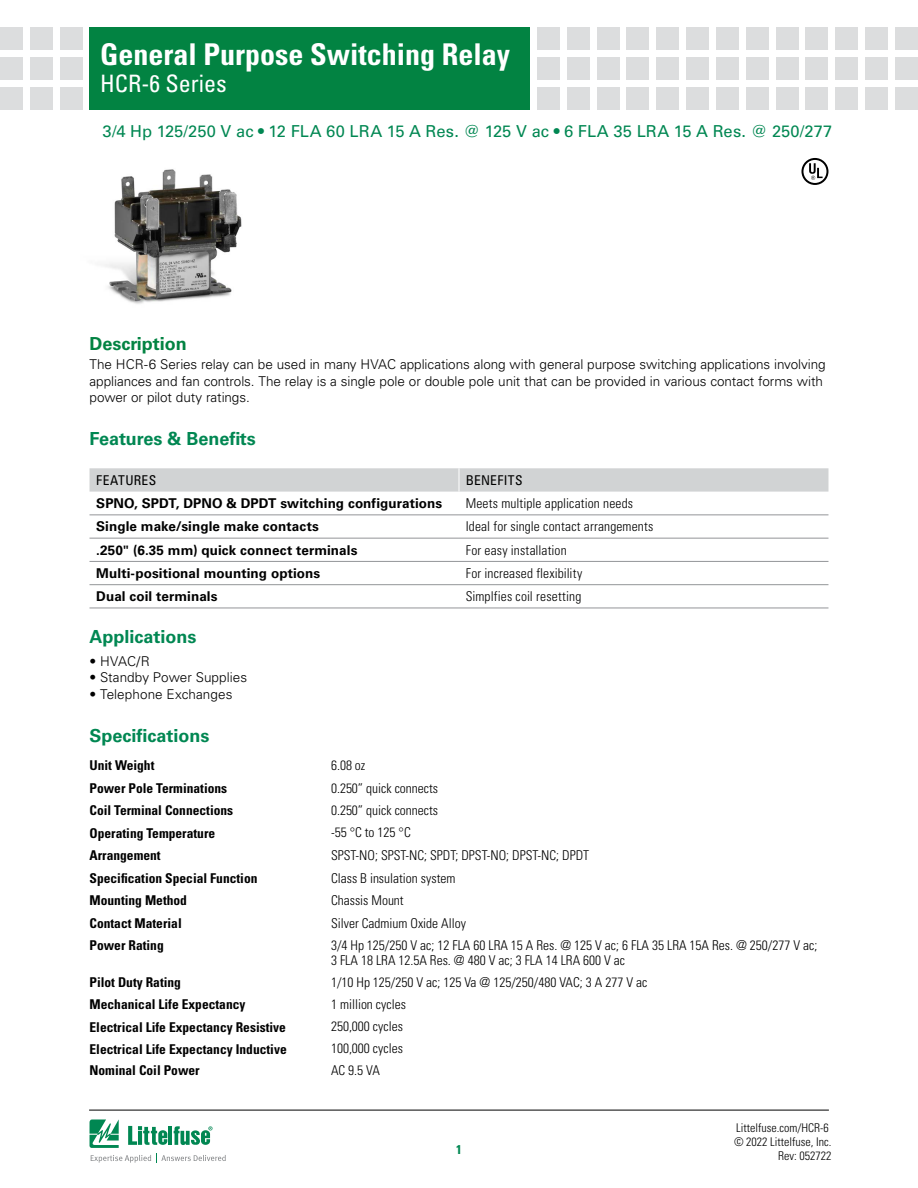
<style>
.page{position:relative;width:918px;height:1188px;background:#fff}
.page>*{position:absolute;margin:0;border:0;box-sizing:border-box;transform-origin:0 0}
.t1{font:700 condensed 30px "Univers LT Std";color:#fff}
.t2{font:condensed 24px "Univers LT Std";color:#fff}
.FACTS_HEAD{font:700 18px "Univers LT Std";color:#008752}
.Green_Subheads{font:700 18px "Univers LT Std";color:#028342}
.PRODUCT_SUBHEAD{font:16.5px "Univers LT Std";letter-spacing:.005em;color:#008752}
.Spec_Value_column{font:300 condensed 13.5px/22px "Univers LT Std";color:#000}
.Spec_Heading_column{font:700 condensed 13.5px "Univers LT Std";color:#000}
.Body_1{font:300 13.5px/16.5px "Univers LT Std";letter-spacing:-.005em;color:#000}
.Feature_column_text{font:700 13.5px "Univers LT Std";letter-spacing:.005em;color:#000}
.Benefit_column_text{font:300 condensed 13.5px "Univers LT Std";letter-spacing:.01em;color:#000}
.Body_text_bullets{font:300 13.5px "Univers LT Std";letter-spacing:.005em;color:#000}
.F___B_header_text{font:condensed 13.5px "Univers LT Std";letter-spacing:.025em;color:#000}
.t3{font:700 condensed 12.75px "Univers LT Std";color:#008752}
.t4{font:300 condensed 12px/14px "Univers LT Std";color:#000;text-align:right}
</style>
<div class="page">
<hr style="left:89px;top:1110px;width:740px;height:1px;background:#000">
<div style="left:90px;top:27px;width:440px;height:82px;background:#028342"></div>
<div style="left:60px;top:27px;width:23px;height:23px;background:#dcddde"></div>
<div style="left:60px;top:57px;width:23px;height:23px;background:#dcddde"></div>
<div style="left:60px;top:87px;width:23px;height:22px;background:#dcddde"></div>
<div style="left:30px;top:27px;width:23px;height:23px;background:#dcddde"></div>
<div style="left:30px;top:57px;width:23px;height:23px;background:#dcddde"></div>
<div style="left:30px;top:87px;width:23px;height:22px;background:#dcddde"></div>
<div style="left:0;top:27px;width:23px;height:23px;background:#dcddde"></div>
<div style="left:0;top:57px;width:23px;height:23px;background:#dcddde"></div>
<div style="left:0;top:87px;width:23px;height:22px;background:#dcddde"></div>
<div style="left:537px;top:27px;width:23px;height:23px;background:#dcddde"></div>
<div style="left:537px;top:57px;width:23px;height:23px;background:#dcddde"></div>
<div style="left:537px;top:87px;width:23px;height:22px;background:#dcddde"></div>
<div style="left:567px;top:27px;width:23px;height:23px;background:#dcddde"></div>
<div style="left:567px;top:57px;width:23px;height:23px;background:#dcddde"></div>
<div style="left:567px;top:87px;width:23px;height:22px;background:#dcddde"></div>
<div style="left:597px;top:27px;width:23px;height:23px;background:#dcddde"></div>
<div style="left:597px;top:57px;width:23px;height:23px;background:#dcddde"></div>
<div style="left:597px;top:87px;width:23px;height:22px;background:#dcddde"></div>
<div style="left:627px;top:27px;width:22px;height:23px;background:#dcddde"></div>
<div style="left:627px;top:57px;width:22px;height:23px;background:#dcddde"></div>
<div style="left:627px;top:87px;width:22px;height:22px;background:#dcddde"></div>
<div style="left:656px;top:27px;width:23px;height:23px;background:#dcddde"></div>
<div style="left:656px;top:57px;width:23px;height:23px;background:#dcddde"></div>
<div style="left:656px;top:87px;width:23px;height:22px;background:#dcddde"></div>
<div style="left:686px;top:27px;width:23px;height:23px;background:#dcddde"></div>
<div style="left:686px;top:57px;width:23px;height:23px;background:#dcddde"></div>
<div style="left:686px;top:87px;width:23px;height:22px;background:#dcddde"></div>
<div style="left:716px;top:27px;width:23px;height:23px;background:#dcddde"></div>
<div style="left:716px;top:57px;width:23px;height:23px;background:#dcddde"></div>
<div style="left:716px;top:87px;width:23px;height:22px;background:#dcddde"></div>
<div style="left:746px;top:27px;width:23px;height:23px;background:#dcddde"></div>
<div style="left:746px;top:57px;width:23px;height:23px;background:#dcddde"></div>
<div style="left:746px;top:87px;width:23px;height:22px;background:#dcddde"></div>
<div style="left:805px;top:27px;width:23px;height:23px;background:#dcddde"></div>
<div style="left:805px;top:57px;width:23px;height:23px;background:#dcddde"></div>
<div style="left:805px;top:87px;width:23px;height:22px;background:#dcddde"></div>
<div style="left:776px;top:27px;width:22px;height:23px;background:#dcddde"></div>
<div style="left:776px;top:57px;width:22px;height:23px;background:#dcddde"></div>
<div style="left:776px;top:87px;width:22px;height:22px;background:#dcddde"></div>
<div style="left:835px;top:27px;width:23px;height:23px;background:#dcddde"></div>
<div style="left:835px;top:57px;width:23px;height:23px;background:#dcddde"></div>
<div style="left:835px;top:87px;width:23px;height:22px;background:#dcddde"></div>
<div style="left:865px;top:27px;width:23px;height:23px;background:#dcddde"></div>
<div style="left:865px;top:57px;width:23px;height:23px;background:#dcddde"></div>
<div style="left:865px;top:87px;width:23px;height:22px;background:#dcddde"></div>
<div style="left:895px;top:27px;width:23px;height:23px;background:#dcddde"></div>
<div style="left:895px;top:57px;width:23px;height:23px;background:#dcddde"></div>
<div style="left:895px;top:87px;width:23px;height:22px;background:#dcddde"></div>
<svg style="left:90px;top:1119px;width:136px;height:44px"></svg>
<img style="left:104px;top:169px;width:138px;height:135px">
<svg style="left:90px;top:468px;width:738px;height:24px;background:#d2d4d5"></svg>
<hr style="left:90px;top:514px;width:369px;height:1px;background:#939598">
<hr style="left:459px;top:514px;width:369px;height:1px;background:#939598">
<hr style="left:90px;top:538px;width:369px;height:1px;background:#939598">
<hr style="left:459px;top:538px;width:369px;height:1px;background:#939598">
<hr style="left:90px;top:561px;width:369px;height:1px;background:#939598">
<hr style="left:459px;top:561px;width:369px;height:1px;background:#939598">
<hr style="left:90px;top:584px;width:369px;height:1px;background:#939598">
<hr style="left:459px;top:584px;width:369px;height:1px;background:#939598">
<hr style="left:90px;top:608px;width:369px;height:1px;background:#939598">
<hr style="left:459px;top:608px;width:369px;height:1px;background:#939598">
<div style="left:801px;top:158px;width:27px;height:27px;border:2px solid #000;border-radius:50%"></div>
<svg style="left:809px;top:163px;width:14px;height:17px"></svg>
<h1 class="t1" style="left:100px;top:36px;width:412px">General Purpose Switching Relay</h1>
<h2 class="t2" style="left:100px;top:68px;width:128px">HCR-6 Series</h2>
<p class="PRODUCT_SUBHEAD" style="left:103px;top:122px;width:731px">3/4 Hp 125/250 V ac • 12 FLA 60 LRA 15 A Res. @ 125 V ac • 6 FLA 35 LRA 15 A Res. @ 250/277</p>
<p class="Green_Subheads" style="left:90px;top:333px;width:99px">Description</p>
<p class="Body_1" style="left:90px;top:356px;width:738px">The HCR-6 Series relay can be used in many HVAC applications along with general purpose switching applications involving appliances and fan controls. The relay is a single pole or double pole unit that can be provided in various contact forms with power or pilot duty ratings.</p>
<p class="FACTS_HEAD" style="left:90px;top:428px;width:168px">Features &amp; Benefits</p>
<p class="F___B_header_text" style="left:96px;top:471px;width:61px">FEATURES</p>
<p class="F___B_header_text" style="left:466px;top:471px;width:58px">BENEFITS</p>
<p class="Feature_column_text" style="left:96px;top:495px;width:347px">SPNO, SPDT, DPNO &amp; DPDT switching configurations</p>
<p class="Benefit_column_text" style="left:466px;top:495px;width:169px">Meets multiple application needs</p>
<p class="Feature_column_text" style="left:96px;top:519px;width:224px">Single make/single make contacts</p>
<p class="Benefit_column_text" style="left:466px;top:519px;width:189px">Ideal for single contact arrangements</p>
<p class="Feature_column_text" style="left:96px;top:542px;width:263px">.250" (6.35 mm) quick connect terminals</p>
<p class="Benefit_column_text" style="left:466px;top:542px;width:102px">For easy installation</p>
<p class="Feature_column_text" style="left:96px;top:565px;width:226px">Multi-positional mounting options</p>
<p class="Benefit_column_text" style="left:466px;top:565px;width:118px">For increased flexibility</p>
<p class="Feature_column_text" style="left:96px;top:589px;width:123px">Dual coil terminals</p>
<p class="Benefit_column_text" style="left:466px;top:588px;width:117px">Simplfies coil resetting</p>
<p class="FACTS_HEAD" style="left:90px;top:626px;width:109px">Applications</p>
<p class="Body_text_bullets" style="left:90px;top:653px;width:62px">• HVAC/R</p>
<p class="Body_text_bullets" style="left:90px;top:669px;width:159px">• Standby Power Supplies</p>
<p class="Body_text_bullets" style="left:90px;top:686px;width:144px">• Telephone Exchanges</p>
<p class="FACTS_HEAD" style="left:90px;top:725px;width:122px">Specifications</p>
<p class="Spec_Heading_column" style="left:90px;top:757px;width:66px">Unit Weight</p>
<p class="Spec_Heading_column" style="left:90px;top:779px;width:139px">Power Pole Terminations</p>
<p class="Spec_Heading_column" style="left:90px;top:802px;width:145px">Coil Terminal Connections</p>
<p class="Spec_Heading_column" style="left:90px;top:824px;width:127px">Operating Temperature</p>
<p class="Spec_Heading_column" style="left:90px;top:847px;width:73px">Arrangement</p>
<p class="Spec_Heading_column" style="left:90px;top:869px;width:170px">Specification Special Function</p>
<p class="Spec_Heading_column" style="left:90px;top:892px;width:99px">Mounting Method</p>
<p class="Spec_Heading_column" style="left:90px;top:914px;width:94px">Contact Material</p>
<p class="Spec_Heading_column" style="left:90px;top:937px;width:76px">Power Rating</p>
<p class="Spec_Heading_column" style="left:90px;top:974px;width:93px">Pilot Duty Rating</p>
<p class="Spec_Heading_column" style="left:90px;top:996px;width:157px">Mechanical Life Expectancy</p>
<p class="Spec_Heading_column" style="left:90px;top:1019px;width:198px">Electrical Life Expectancy Resistive</p>
<p class="Spec_Heading_column" style="left:90px;top:1041px;width:199px">Electrical Life Expectancy Inductive</p>
<p class="Spec_Heading_column" style="left:90px;top:1062px;width:112px">Nominal Coil Power</p>
<p class="Spec_Value_column" style="left:331px;top:754px;width:109px">6.08 oz<br>0.250” quick connects<br>0.250” quick connects -55 °C to 125 °C</p>
<p class="Spec_Value_column" style="left:331px;top:844px;width:488px;line-height:22.5px">SPST-NO; SPST-NC; SPDT; DPST-NO; DPST-NC; DPDT<br>Class B insulation system<br>Chassis Mount<br>Silver Cadmium Oxide Alloy<br>3/4 Hp 125/250 V ac; 12 FLA 60 LRA 15 A Res. @ 125 V ac; 6 FLA 35 LRA 15A Res. @ 250/277 V ac;</p>
<p class="Spec_Value_column" style="left:331px;top:949px;width:318px">3 FLA 18 LRA 12.5A Res. @ 480 V ac; 3 FLA 14 LRA 600 V ac<br>1/10 Hp 125/250 V ac; 125 Va @ 125/250/480 VAC; 3 A 277 V ac<br>1 million cycles<br>250,000 cycles<br>100,000 cycles<br>AC 9.5 VA</p>
<p class="t3" style="left:456px;top:1142px;width:7px">1</p>
<p class="t4" style="left:734px;top:1121px;width:99px">Littelfuse.com/HCR-6 © 2022 Littelfuse, Inc.<br>Rev: 052722</p>
</div>
